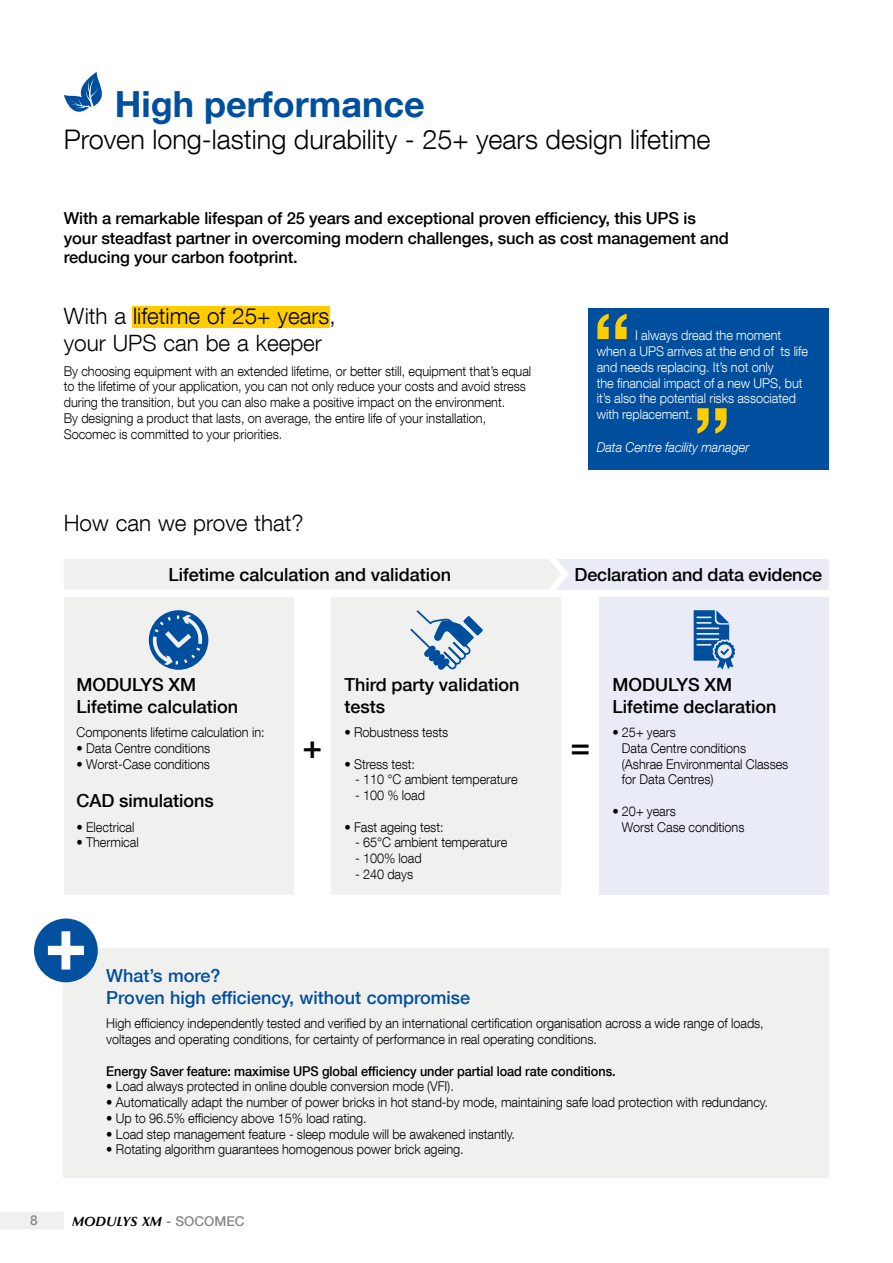
<style>
.page{position:relative;width:893px;height:1263px;background:#fff}
.page>*{position:absolute;margin:0;border:0;box-sizing:border-box;transform-origin:0 0}
.t1{font:700 36px "Helvetica Neue LT Com";color:#004f9f}
.t2{font:500 33px "Helvetica Neue LT Com";color:#000}
.t3{font:300 27px "Helvetica Neue LT Com";color:#000}
.t4{font:300 22.5px/27px "Helvetica Neue LT Com";color:#000}
.t5{font:500 18px/21.8px "Helvetica Neue LT Com";color:#000}
.t6{font:500 18px/21.8px "Helvetica Neue LT Com";color:#004f9f}
.t7{font:500 16.5px/19.5px "Helvetica Neue LT Com";letter-spacing:-.005em;color:#000}
.t8{font:300 13.5px/15.8px "Helvetica Neue LT Com";letter-spacing:-.005em;color:#000;scale:.94 1}
.t9{font:300 13.5px/15.8px "Helvetica Neue LT Com";letter-spacing:-.005em;color:#fff;scale:.94 1}
.t10{font:500 13.5px "Helvetica Neue LT Com";letter-spacing:-.005em;color:#000;scale:.94 1}
.t11{font:italic 300 13.5px "Helvetica Neue LT Com";letter-spacing:-.005em;color:#fff;scale:.94 1}
.t12{font:italic 700 13.5px "Optima LT";color:#000}
.t13{font:500 13.5px "Helvetica Neue LT Com";color:#878787}
.s1{font-family:"Helvetica Neue LT Com";font-weight:500;font-style:normal;color:#878787}
</style>
<div class="page">
<div style="left:549px;top:559px;width:280px;height:30px;background:#e9ebf7"></div>
<svg style="left:64px;top:72px;width:38px;height:40px"></svg>
<div style="left:588px;top:308px;width:241px;height:162px;background:#004f9f"></div>
<div style="left:0;top:1211px;width:64px;height:18px;background:#f0f0ef"></div>
<div style="left:132px;top:306px;width:198px;height:21px;background:#fc0"></div>
<svg style="left:64px;top:559px;width:510px;height:39px"></svg>
<div style="left:64px;top:597px;width:229px;height:298px;background:#f0f0ef"></div>
<div style="left:332px;top:597px;width:229px;height:298px;background:#f0f0ef"></div>
<div style="left:600px;top:597px;width:229px;height:298px;background:#e9ebf7"></div>
<svg style="left:597px;top:314px;width:30px;height:25px"></svg>
<svg style="left:697px;top:408px;width:29px;height:26px"></svg>
<svg style="left:149px;top:610px;width:59px;height:60px"></svg>
<svg style="left:410px;top:610px;width:73px;height:60px"></svg>
<svg style="left:694px;top:610px;width:41px;height:60px"></svg>
<div style="left:64px;top:948px;width:765px;height:230px;background:#f0f0ef"></div>
<div style="left:34px;top:918px;width:64px;height:64px;background:#02509e;border-radius:50%"></div>
<svg style="left:47px;top:931px;width:37px;height:39px"></svg>
<h1 class="t1" style="left:115px;top:82px;width:311px">High performance</h1>
<h3 class="t3" style="left:64px;top:123px;width:648px">Proven long-lasting durability - 25+ years design lifetime</h3>
<p class="t7" style="left:64px;top:209px;width:667px">With a remarkable lifespan of 25 years and exceptional proven efficiency, this UPS is your steadfast partner in overcoming modern challenges, such as cost management and reducing your carbon footprint.</p>
<h3 class="t4" style="left:64px;top:302px;width:273px">With a lifetime of 25+ years, your UPS can be a keeper</h3>
<p class="t8" style="left:64px;top:363px;width:499px">By choosing equipment with an extended lifetime, or better still, equipment that’s equal to the lifetime of your application, you can not only reduce your costs and avoid stress during the transition, but you can also make a positive impact on the environment.<br>By designing a product that lasts, on average, the entire life of your installation, Socomec is committed to your priorities.</p>
<h3 class="t4" style="left:64px;top:509px;width:241px">How can we prove that?</h3>
<h3 class="t5" style="left:168px;top:563px;width:284px">Lifetime calculation and validation</h3>
<p class="t9" style="left:597px;top:327px;width:226px;text-indent:38px">I always dread the moment when a UPS arrives at the end of ts life and needs replacing. It’s not only<br>the financial impact of a new UPS, but it’s also the potential risks associated with replacement.</p>
<p class="t11" style="left:597px;top:439px;width:164px">Data Centre facility manager</p>
<h3 class="t5" style="left:575px;top:563px;width:249px">Declaration and data evidence</h3>
<h3 class="t5" style="left:77px;top:674px;width:163px">MODULYS XM<br>Lifetime calculation</h3>
<p class="t8" style="left:77px;top:724px;width:202px">Components lifetime calculation in:</p>
<p class="t8" style="left:77px;top:740px;width:144px">• Data Centre conditions</p>
<p class="t8" style="left:77px;top:756px;width:143px">• Worst-Case conditions</p>
<h3 class="t5" style="left:77px;top:790px;width:139px">CAD simulations</h3>
<p class="t8" style="left:77px;top:819px;width:63px">• Electrical</p>
<p class="t8" style="left:77px;top:834px;width:68px">• Thermical</p>
<h3 class="t5" style="left:344px;top:674px;width:176px">Third party validation tests</h3>
<p class="t8" style="left:344px;top:724px;width:112px">• Robustness tests</p>
<p class="t8" style="left:344px;top:756px;width:77px">• Stress test:</p>
<p class="t8" style="left:355px;top:771px;width:174px">- 110 °C ambient temperature</p>
<p class="t8" style="left:355px;top:787px;width:76px">- 100 % load</p>
<p class="t8" style="left:344px;top:819px;width:107px">• Fast ageing test:</p>
<p class="t8" style="left:355px;top:834px;width:163px">- 65°C ambient temperature</p>
<p class="t8" style="left:355px;top:850px;width:72px">- 100% load</p>
<p class="t8" style="left:355px;top:866px;width:63px">- 240 days</p>
<h2 class="t2" style="left:303px;top:726px;width:21px">+</h2>
<h2 class="t2" style="left:570px;top:726px;width:21px">=</h2>
<h3 class="t5" style="left:612px;top:674px;width:166px">MODULYS XM<br>Lifetime declaration</h3>
<p class="t8" style="left:622px;top:724px;width:179px;text-indent:-10px">• 25+ years<br>Data Centre conditions (Ashrae Environmental Classes for Data Centres)</p>
<p class="t8" style="left:622px;top:803px;width:132px;text-indent:-10px">• 20+ years<br>Worst Case conditions</p>
<h3 class="t6" style="left:106px;top:965px;width:365px">What’s more?<br>Proven high efficiency, without compromise</h3>
<p class="t8" style="left:106px;top:1015px;width:701px">High efficiency independently tested and verified by an international certification organisation across a wide range of loads, voltages and operating conditions, for certainty of performance in real operating conditions.</p>
<p class="t10" style="left:106px;top:1063px;width:543px">Energy Saver feature: maximise UPS global efficiency under partial load rate conditions.</p>
<p class="t8" style="left:106px;top:1078px;width:371px">• Load always protected in online double conversion mode (VFI).</p>
<p class="t8" style="left:106px;top:1094px;width:705px">• Automatically adapt the number of power bricks in hot stand-by mode, maintaining safe load protection with redundancy.</p>
<p class="t8" style="left:106px;top:1110px;width:278px">• Up to 96.5% efficiency above 15% load rating.</p>
<p class="t8" style="left:106px;top:1126px;width:436px">• Load step management feature - sleep module will be awakened instantly.</p>
<p class="t8" style="left:106px;top:1141px;width:382px">• Rotating algorithm guarantees homogenous power brick ageing.</p>
<p class="t13" style="left:30px;top:1212px;width:9px">8</p>
<p class="t12" style="left:72px;top:1213px;width:174px">MODULYS XM <span class="s1">- SOCOMEC</span></p>
</div>
